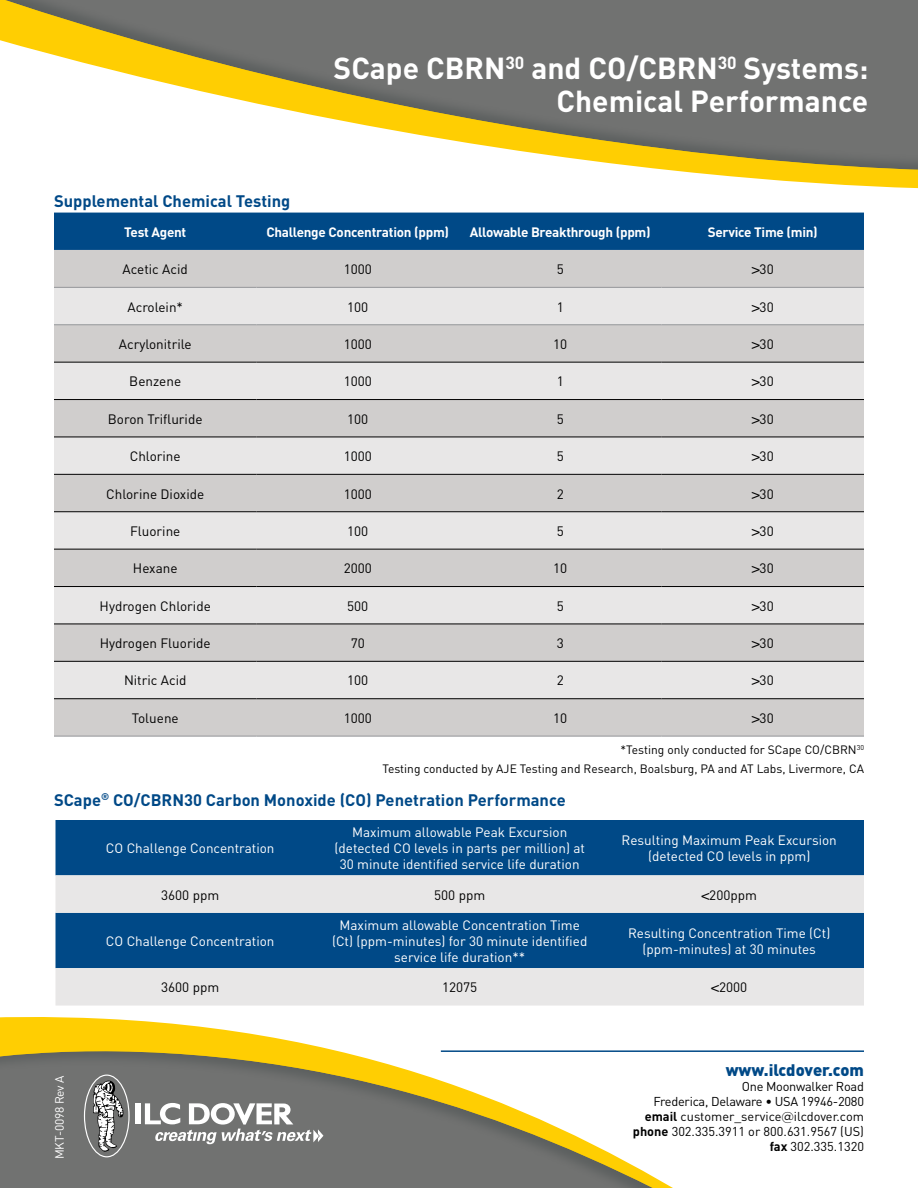
<style>
.page{position:relative;width:918px;height:1188px;background:#fff}
.page>*{position:absolute;margin:0;border:0;box-sizing:border-box;transform-origin:0 0}
.t1{font:700 30px/33px "DIN";color:#fff;text-align:right}
.t2{font:700 16.5px "DIN";color:#004987}
.t3{font:900 16.5px "DIN";color:#004987}
.t4{font:13.5px/16.2px "DIN";color:#fff;text-align:center}
.t5{font:13.5px "DIN";color:#000}
.t6{font:700 13.5px "DIN";letter-spacing:-.02em;color:#fff}
.t7{font:12.75px/15px "DIN";letter-spacing:-.01em;color:#000;text-align:right}
.t8{font:12px/19px "DIN";color:#000;text-align:right}
.t9{font:12px "DIN";letter-spacing:-.02em;color:#fff}
.s1{font-family:"Helvetica"}
.s2{font-weight:700}
.s3{font-family:"Gotham"}
</style>
<div class="page">
<div style="left:54px;top:213px;width:810px;height:37px;background:#004987"></div>
<div style="left:54px;top:250px;width:810px;height:486px;background:#d0cecd"></div>
<svg style="left:54px;top:288px;width:810px;height:410px;background:#dbdad9"></svg>
<hr style="left:54px;top:362px;width:202px;height:1px;background:#000">
<hr style="left:256px;top:362px;width:203px;height:1px;background:#000">
<hr style="left:459px;top:362px;width:203px;height:1px;background:#000">
<hr style="left:662px;top:362px;width:202px;height:1px;background:#000">
<hr style="left:54px;top:399px;width:202px;height:1px;background:#000">
<hr style="left:256px;top:399px;width:203px;height:1px;background:#000">
<hr style="left:459px;top:399px;width:203px;height:1px;background:#000">
<hr style="left:662px;top:399px;width:202px;height:1px;background:#000">
<hr style="left:54px;top:437px;width:202px;height:1px;background:#000">
<hr style="left:256px;top:437px;width:203px;height:1px;background:#000">
<hr style="left:459px;top:437px;width:203px;height:1px;background:#000">
<hr style="left:662px;top:437px;width:202px;height:1px;background:#000">
<hr style="left:54px;top:474px;width:202px;height:1px;background:#000">
<hr style="left:256px;top:474px;width:203px;height:1px;background:#000">
<hr style="left:459px;top:474px;width:203px;height:1px;background:#000">
<hr style="left:662px;top:474px;width:202px;height:1px;background:#000">
<hr style="left:54px;top:511px;width:202px;height:1px;background:#000">
<hr style="left:256px;top:511px;width:203px;height:1px;background:#000">
<hr style="left:459px;top:511px;width:203px;height:1px;background:#000">
<hr style="left:662px;top:511px;width:202px;height:1px;background:#000">
<hr style="left:54px;top:549px;width:202px;height:1px;background:#000">
<hr style="left:256px;top:549px;width:203px;height:1px;background:#000">
<hr style="left:459px;top:549px;width:203px;height:1px;background:#000">
<hr style="left:662px;top:549px;width:202px;height:1px;background:#000">
<hr style="left:54px;top:586px;width:202px;height:1px;background:#000">
<hr style="left:256px;top:586px;width:203px;height:1px;background:#000">
<hr style="left:459px;top:586px;width:203px;height:1px;background:#000">
<hr style="left:662px;top:586px;width:202px;height:1px;background:#000">
<hr style="left:54px;top:624px;width:202px;height:1px;background:#000">
<hr style="left:256px;top:624px;width:203px;height:1px;background:#000">
<hr style="left:459px;top:624px;width:203px;height:1px;background:#000">
<hr style="left:662px;top:624px;width:202px;height:1px;background:#000">
<hr style="left:54px;top:661px;width:202px;height:1px;background:#000">
<hr style="left:256px;top:661px;width:203px;height:1px;background:#000">
<hr style="left:459px;top:661px;width:203px;height:1px;background:#000">
<hr style="left:662px;top:661px;width:202px;height:1px;background:#000">
<hr style="left:54px;top:698px;width:202px;height:1px;background:#000">
<hr style="left:256px;top:698px;width:203px;height:1px;background:#000">
<hr style="left:459px;top:698px;width:203px;height:1px;background:#000">
<hr style="left:662px;top:698px;width:202px;height:1px;background:#000">
<hr style="left:54px;top:736px;width:202px;height:1px;background:#939598">
<hr style="left:256px;top:736px;width:203px;height:1px;background:#939598">
<hr style="left:459px;top:736px;width:203px;height:1px;background:#939598">
<hr style="left:662px;top:736px;width:202px;height:1px;background:#939598">
<hr style="left:54px;top:287px;width:202px;height:1px;background:#939598">
<hr style="left:256px;top:287px;width:203px;height:1px;background:#939598">
<hr style="left:459px;top:287px;width:203px;height:1px;background:#939598">
<hr style="left:662px;top:287px;width:202px;height:1px;background:#939598">
<hr style="left:54px;top:324px;width:202px;height:1px;background:#939598">
<hr style="left:256px;top:324px;width:203px;height:1px;background:#939598">
<hr style="left:459px;top:324px;width:203px;height:1px;background:#939598">
<hr style="left:662px;top:324px;width:202px;height:1px;background:#939598">
<div style="left:56px;top:820px;width:808px;height:55px;background:#004987"></div>
<svg style="left:56px;top:875px;width:808px;height:131px;background:#86a4be"></svg>
<svg style="left:697px;top:173px;width:221px;height:16px;fill:#ffce02"></svg>
<div style="left:0;top:0;width:918px;height:173px;background:#405b5d;opacity:.25"></div>
<svg style="left:0;top:1017px;width:333px;height:33px;fill:#ffce02"></svg>
<div style="left:0;top:1050px;width:886px;height:138px;background:#405b5d;opacity:.25"></div>
<div style="left:136px;top:1103px;width:5px;height:21px;background:#fff"></div>
<svg style="left:145px;top:1103px;width:178px;height:41px"></svg>
<div style="left:84px;top:1075px;width:46px;height:82px;border:1px solid #fff;border-radius:50%"></div>
<svg style="left:93px;top:1080px;width:31px;height:72px"></svg>
<hr style="left:441px;top:1050px;width:423px;height:2px;background:#004987">
<h1 class="t1" style="left:334px;top:50px;width:536px">SCape CBRN<sup>30</sup> and CO/CBRN<sup>30</sup> Systems:<br>Chemical Performance</h1>
<p class="t2" style="left:54px;top:190px;width:238px">Supplemental Chemical Testing</p>
<p class="t6" style="left:124px;top:223px;width:64px">Test Agent</p>
<p class="t6" style="left:266px;top:223px;width:184px">Challenge Concentration (ppm)</p>
<p class="t6" style="left:470px;top:223px;width:182px">Allowable Breakthrough (ppm)</p>
<p class="t6" style="left:708px;top:223px;width:112px">Service Time (min)</p>
<p class="t5" style="left:123px;top:261px;width:67px">Acetic Acid</p>
<p class="t5" style="left:344px;top:261px;width:30px">1000</p>
<p class="t5" style="left:557px;top:261px;width:9px">5</p>
<p class="t5" style="left:752px;top:261px;width:23px"><span class="s1">&gt;</span>30</p>
<p class="t5" style="left:128px;top:298px;width:57px">Acrolein*</p>
<p class="t5" style="left:347px;top:298px;width:23px">100</p>
<p class="t5" style="left:557px;top:298px;width:9px">1</p>
<p class="t5" style="left:752px;top:298px;width:23px"><span class="s1">&gt;</span>30</p>
<p class="t5" style="left:119px;top:336px;width:74px">Acrylonitrile</p>
<p class="t5" style="left:344px;top:336px;width:30px">1000</p>
<p class="t5" style="left:553px;top:336px;width:16px">10</p>
<p class="t5" style="left:752px;top:336px;width:23px"><span class="s1">&gt;</span>30</p>
<p class="t5" style="left:129px;top:373px;width:53px">Benzene</p>
<p class="t5" style="left:344px;top:373px;width:30px">1000</p>
<p class="t5" style="left:557px;top:373px;width:9px">1</p>
<p class="t5" style="left:752px;top:373px;width:23px"><span class="s1">&gt;</span>30</p>
<p class="t5" style="left:108px;top:410px;width:96px">Boron Trifluride</p>
<p class="t5" style="left:347px;top:410px;width:23px">100</p>
<p class="t5" style="left:557px;top:410px;width:9px">5</p>
<p class="t5" style="left:752px;top:410px;width:23px"><span class="s1">&gt;</span>30</p>
<p class="t5" style="left:130px;top:448px;width:52px">Chlorine</p>
<p class="t5" style="left:344px;top:448px;width:30px">1000</p>
<p class="t5" style="left:557px;top:448px;width:9px">5</p>
<p class="t5" style="left:752px;top:448px;width:23px"><span class="s1">&gt;</span>30</p>
<p class="t5" style="left:106px;top:485px;width:100px">Chlorine Dioxide</p>
<p class="t5" style="left:344px;top:485px;width:30px">1000</p>
<p class="t5" style="left:557px;top:485px;width:9px">2</p>
<p class="t5" style="left:752px;top:485px;width:23px"><span class="s1">&gt;</span>30</p>
<p class="t5" style="left:130px;top:523px;width:52px">Fluorine</p>
<p class="t5" style="left:347px;top:523px;width:23px">100</p>
<p class="t5" style="left:557px;top:523px;width:9px">5</p>
<p class="t5" style="left:752px;top:523px;width:23px"><span class="s1">&gt;</span>30</p>
<p class="t5" style="left:133px;top:560px;width:46px">Hexane</p>
<p class="t5" style="left:344px;top:560px;width:30px">2000</p>
<p class="t5" style="left:553px;top:560px;width:16px">10</p>
<p class="t5" style="left:752px;top:560px;width:23px"><span class="s1">&gt;</span>30</p>
<p class="t5" style="left:100px;top:597px;width:113px">Hydrogen Chloride</p>
<p class="t5" style="left:347px;top:597px;width:23px">500</p>
<p class="t5" style="left:557px;top:597px;width:9px">5</p>
<p class="t5" style="left:752px;top:597px;width:23px"><span class="s1">&gt;</span>30</p>
<p class="t5" style="left:100px;top:635px;width:112px">Hydrogen Fluoride</p>
<p class="t5" style="left:351px;top:635px;width:16px">70</p>
<p class="t5" style="left:557px;top:635px;width:9px">3</p>
<p class="t5" style="left:752px;top:635px;width:23px"><span class="s1">&gt;</span>30</p>
<p class="t5" style="left:124px;top:672px;width:64px">Nitric Acid</p>
<p class="t5" style="left:347px;top:672px;width:23px">100</p>
<p class="t5" style="left:557px;top:672px;width:9px">2</p>
<p class="t5" style="left:752px;top:672px;width:23px"><span class="s1">&gt;</span>30</p>
<p class="t5" style="left:132px;top:710px;width:49px">Toluene</p>
<p class="t5" style="left:344px;top:710px;width:30px">1000</p>
<p class="t5" style="left:553px;top:710px;width:16px">10</p>
<p class="t5" style="left:752px;top:710px;width:23px"><span class="s1">&gt;</span>30</p>
<p class="t8" style="left:382px;top:740px;width:483px">*Testing only conducted for SCape CO/CBRN<sup>30<br></sup>Testing conducted by AJE Testing and Research, Boalsburg, PA and AT Labs, Livermore, CA</p>
<p class="t2" style="left:54px;top:789px;width:513px">SCape<sup>®</sup> CO/CBRN30 Carbon Monoxide (CO) Penetration Performance</p>
<p class="t4" style="left:106px;top:840px;width:170px">CO Challenge Concentration</p>
<p class="t4" style="left:335px;top:824px;width:252px">Maximum allowable Peak Excursion (detected CO levels in parts per million) at<br>30 minute identified service life duration</p>
<p class="t4" style="left:622px;top:832px;width:217px">Resulting Maximum Peak Excursion (detected CO levels in ppm)</p>
<p class="t5" style="left:161px;top:886px;width:60px">3600 ppm</p>
<p class="t5" style="left:434px;top:886px;width:53px">500 ppm</p>
<p class="t5" style="left:701px;top:886px;width:57px"><span class="s1">&lt;</span>200ppm</p>
<p class="t4" style="left:106px;top:933px;width:170px">CO Challenge Concentration</p>
<p class="t4" style="left:332px;top:917px;width:257px">Maximum allowable Concentration Time (Ct) (ppm-minutes) for 30 minute identified service life duration**</p>
<p class="t4" style="left:628px;top:925px;width:204px">Resulting Concentration Time (Ct) (ppm-minutes) at 30 minutes</p>
<p class="t9" style="left:52px;top:1159px;width:85px;rotate:-90deg">MKT-0098 Rev A</p>
<p class="t5" style="left:161px;top:979px;width:60px">3600 ppm</p>
<p class="t5" style="left:442px;top:979px;width:37px">12075</p>
<p class="t5" style="left:711px;top:979px;width:38px"><span class="s1">&lt;</span>2000</p>
<p class="t3" style="left:726px;top:1059px;width:140px">www.ilcdover.com</p>
<p class="t7" style="left:633px;top:1079px;width:233px">One Moonwalker Road<br>Frederica, Delaware • USA 19946-2080 <span class="s2">email</span> customer_service<span class="s3">@</span>ilcdover.com <span class="s2">phone</span> 302.335.3911 or 800.631.9567 (US) <span class="s2">fax</span> 302.335.1320</p>
</div>
